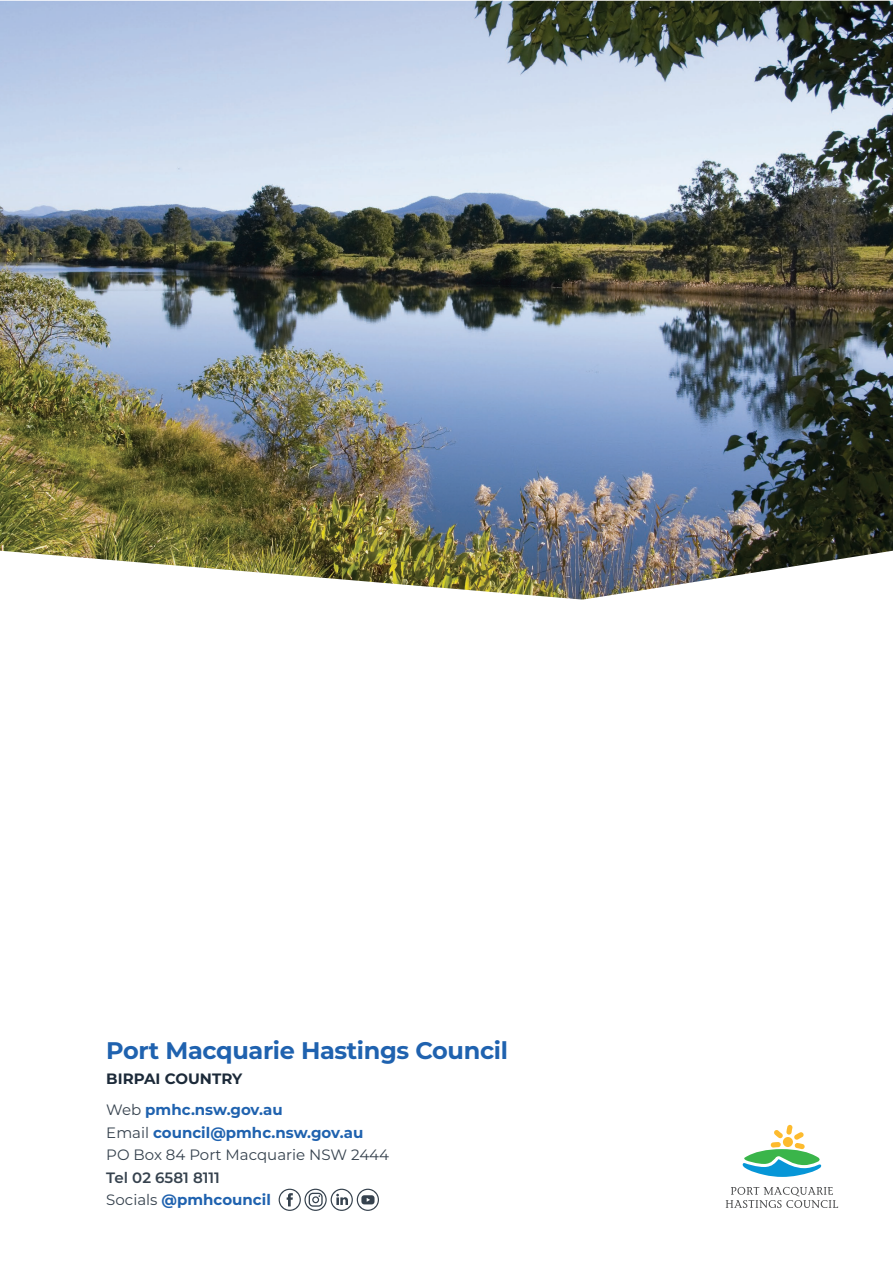
<style>
.page{position:relative;width:893px;height:1263px;background:#fff}
.page>*{position:absolute;margin:0;border:0;box-sizing:border-box;transform-origin:0 0}
.t1{font:700 24px "Montserrat";letter-spacing:-.015em;color:#1f62af}
.t2{font:15px/22.5px "Montserrat";color:#36424e}
.t3{font:700 15px/31px "Montserrat";color:#1f62af}
.t4{font:600 15px/22.5px "Montserrat";color:#36424e}
.s1{color:#1c2a39}
.s2{font-weight:400;color:#36424e}
.s3{font-weight:700;color:#1f62af}
.s4{font-weight:400}
</style>
<div class="page">
<img style="left:0;top:1px;width:893px;height:599px">
<svg style="left:726px;top:1187px;width:112px;height:21px"></svg>
<svg style="left:743px;top:1125px;width:79px;height:52px"></svg>
<svg style="left:279px;top:1189px;width:100px;height:22px"></svg>
<h1 class="t1" style="left:106px;top:1033px;width:403px">Port Macquarie Hastings Council</h1>
<p class="t3" style="left:106px;top:1063px;width:178px"><span class="s1">BIRPAI COUNTRY<br></span><span class="s2">Web</span> pmhc.nsw.gov.au</p>
<p class="t2" style="left:106px;top:1121px;width:284px">Email <span class="s3">council@pmhc.nsw.gov.au<br></span>PO Box 84 Port Macquarie NSW 2444</p>
<p class="t4" style="left:106px;top:1165px;width:166px">Tel 02 6581 8111<br><span class="s4">Socials</span> <span class="s3">@pmhcouncil</span></p>
</div>
